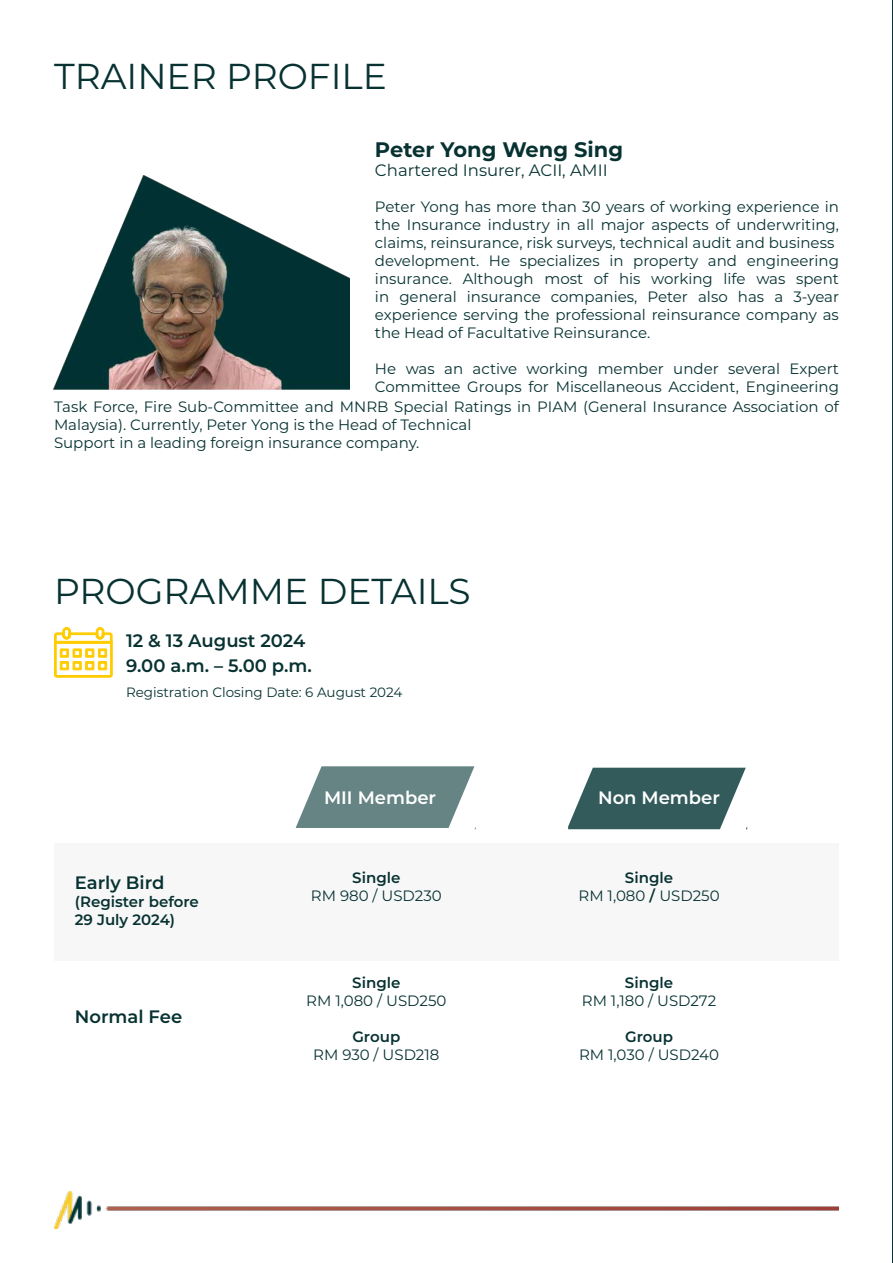
<style>
.page{position:relative;width:893px;height:1263px;background:#fff}
.page>*{position:absolute;margin:0;border:0;box-sizing:border-box;transform-origin:0 0}
.t1{font:36px "Montserrat";color:#083232}
.t2{font:700 21px "Montserrat";color:#083232}
.t3{font:600 18px/25.2px "Montserrat";color:#083232}
.t4{font:600 18px "Montserrat";color:#fff}
.t5{font:16.5px "Montserrat";color:#083232}
.t6{font:15px/18px "Montserrat";color:#083232}
.t7{font:600 15px/18px "Montserrat";color:#083232}
.t8{font:13.5px "Montserrat";color:#083232}
.s1{font-weight:600}
</style>
<div class="page">
<img style="left:54px;top:175px;width:295px;height:215px">
<img style="left:54px;top:1191px;width:785px;height:38px">
<svg style="left:54px;top:627px;width:59px;height:50px"></svg>
<div style="left:55px;top:843px;width:784px;height:117px;background:#f7f7f7"></div>
<svg style="left:296px;top:766px;width:180px;height:63px"></svg>
<svg style="left:568px;top:768px;width:179px;height:61px;background:#507272"></svg>
<hr style="left:892px;top:0;width:1px;height:1263px;background:#083233">
<h1 class="t1" style="left:54px;top:59px;width:334px">TRAINER PROFILE</h1>
<h2 class="t2" style="left:375px;top:140px;width:250px">Peter Yong Weng Sing</h2>
<p class="t5" style="left:375px;top:163px;width:234px">Chartered Insurer, ACII, AMII</p>
<p class="t6" style="left:375px;top:199px;width:466px">Peter Yong has more than 30 years of working experience in the Insurance industry in all major aspects of underwriting, claims, reinsurance, risk surveys, technical audit and business development. He specializes in property and engineering insurance. Although most of his working life was spent in general insurance companies, Peter also has a 3-year experience serving the professional reinsurance company as the Head of Facultative Reinsurance.</p>
<p class="t6" style="left:375px;top:361px;width:465px">He was an active working member under several Expert<br>Committee Groups for Miscellaneous Accident, Engineering</p>
<p class="t6" style="left:54px;top:398px;width:786px">Task Force, Fire Sub-Committee and MNRB Special Ratings in PIAM (General Insurance Association of<br>Malaysia). Currently, Peter Yong is the Head of Technical<br>Support in a leading foreign insurance company.</p>
<h1 class="t1" style="left:54px;top:574px;width:418px">PROGRAMME DETAILS</h1>
<p class="t3" style="left:126px;top:628px;width:187px">12 &amp; 13 August 2024<br>9.00 a.m. – 5.00 p.m.</p>
<p class="t8" style="left:126px;top:686px;width:278px">Registration Closing Date: 6 August 2024</p>
<p class="t3" style="left:75px;top:870px;width:91px">Early Bird</p>
<p class="t7" style="left:75px;top:893px;width:126px">(Register before<br>29 July 2024)</p>
<p class="t3" style="left:75px;top:1004px;width:109px">Normal Fee</p>
<p class="t4" style="left:324px;top:788px;width:114px">MII Member</p>
<p class="t4" style="left:598px;top:788px;width:123px">Non Member</p>
<p class="t7" style="left:352px;top:870px;width:50px">Single</p>
<p class="t6" style="left:311px;top:888px;width:132px">RM 980 / USD230</p>
<p class="t7" style="left:352px;top:974px;width:50px">Single</p>
<p class="t6" style="left:306px;top:992px;width:142px">RM 1,080 / USD250</p>
<p class="t7" style="left:352px;top:1028px;width:49px">Group</p>
<p class="t6" style="left:313px;top:1046px;width:128px">RM 930 / USD218</p>
<p class="t6" style="left:578px;top:870px;width:143px;text-align:center"><span class="s1">Single<br></span>RM 1,080 <span class="s1">/</span> USD250</p>
<p class="t7" style="left:625px;top:974px;width:50px">Single</p>
<p class="t6" style="left:582px;top:992px;width:136px">RM 1,180 / USD272</p>
<p class="t7" style="left:625px;top:1028px;width:49px">Group</p>
<p class="t6" style="left:579px;top:1046px;width:141px">RM 1,030 / USD240</p>
</div>
